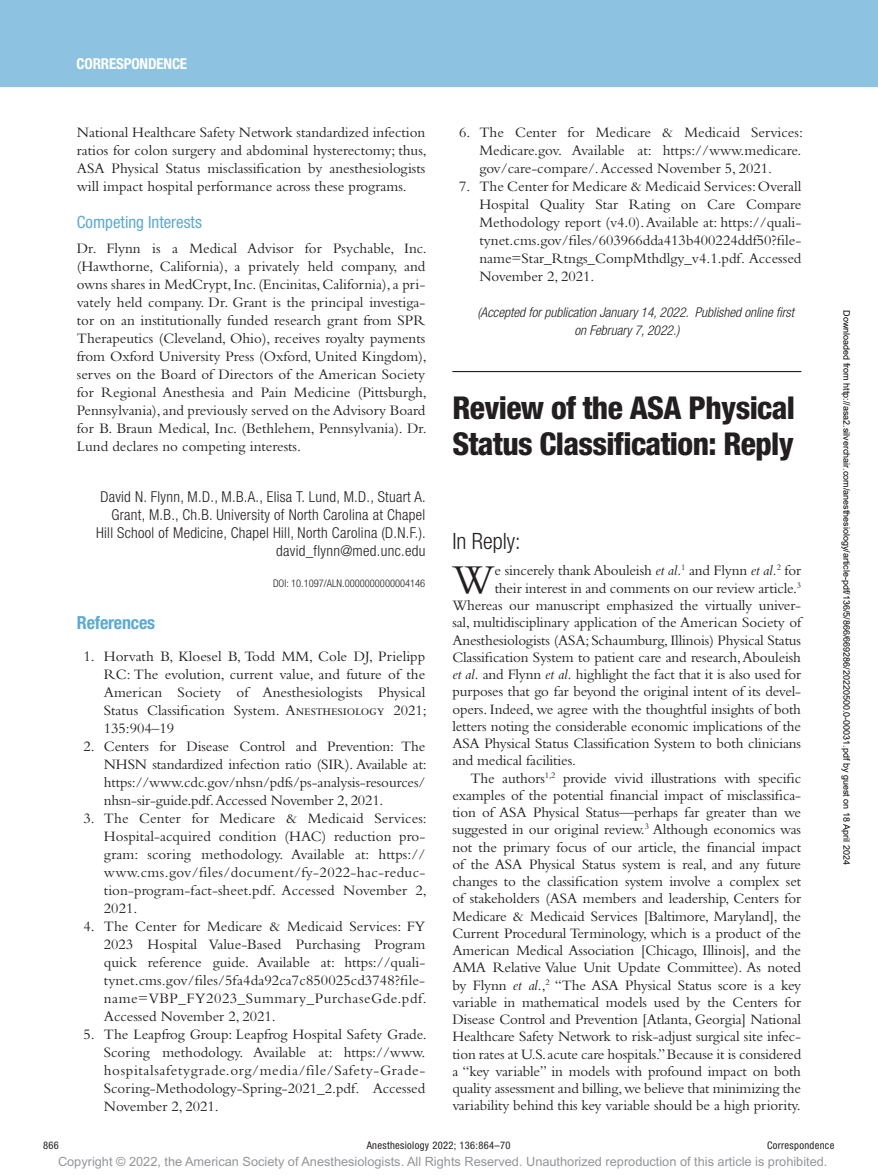
<style>
.page{position:relative;width:878px;height:1175px;background:#fff}
.page>*{position:absolute;margin:0;border:0;box-sizing:border-box;transform-origin:0 0}
.t1{font:42.75px "Bembo Std";color:#231f20}
.t2{font:800 condensed 31.5px/36px "Helvetica Neue LT Std";letter-spacing:-.02em;color:#231f20}
.t3{font:300 condensed 22.5px "Helvetica Neue LT Std";color:#231f20}
.t4{font:700 condensed 18px "Helvetica Neue LT Std";letter-spacing:-.01em;color:#5caad4}
.t5{font:condensed 16.8px "Helvetica Neue LT Std";color:#5caad4}
.t6{font:15px/18px "Bembo Std";letter-spacing:-.01em;color:#231f20;text-align:justify}
.t7{font:300 condensed 15px/18px "Helvetica Neue LT Std";letter-spacing:.02em;color:#231f20;text-align:right}
.t8{font:700 condensed 15px "Helvetica Neue LT Std";letter-spacing:-.01em;color:#fff}
.t9{font:italic 300 condensed 13.5px/18px "Helvetica Neue LT Std";color:#231f20}
.t10{font:12.75px "Arial MT Std";color:#939598}
.t11{font:condensed 10.5px "Helvetica Neue LT Std";letter-spacing:.03em;color:#231f20}
.t12{font:300 condensed 10.5px "Helvetica Neue LT Std";color:#231f20}
.t13{font:9px "Arial";color:#000}
.s1{font-style:italic}
</style>
<div class="page">
<div style="left:0;top:0;width:878px;height:86px;background:#8dc3e0"></div>
<hr style="left:452px;top:371px;width:349px;height:1px;background:#231f20">
<p class="t8" style="left:77px;top:54px;width:112px">CORRESPONDENCE</p>
<p class="t6" style="left:77px;top:123px;width:351px">National Healthcare Safety Network standardized infection ratios for colon surgery and abdominal hysterectomy; thus, ASA Physical Status misclassification by anesthesiologists will impact hospital performance across these programs.</p>
<p class="t5" style="left:77px;top:213px;width:126px">Competing Interests</p>
<p class="t6" style="left:77px;top:239px;width:351px">Dr. Flynn is a Medical Advisor for Psychable, Inc. (Hawthorne, California), a privately held company, and owns shares in MedCrypt, Inc. (Encinitas, California), a pri&shy;vately held company. Dr. Grant is the principal investiga&shy;tor on an institutionally funded research grant from SPR Therapeutics (Cleveland, Ohio), receives royalty payments from Oxford University Press (Oxford, United Kingdom), serves on the Board of Directors of the American Society for Regional Anesthesia and Pain Medicine (Pittsburgh, Pennsylvania), and previously served on the Advisory Board for B. Braun Medical, Inc. (Bethlehem, Pennsylvania). Dr.<br>Lund declares no competing interests.</p>
<p class="t7" style="left:96px;top:488px;width:331px">David N. Flynn, M.D., M.B.A., Elisa T. Lund, M.D., Stuart A.<br>Grant, M.B., Ch.B. University of North Carolina at Chapel Hill School of Medicine, Chapel Hill, North Carolina (D.N.F.). david_flynn@med.unc.edu</p>
<p class="t12" style="left:273px;top:577px;width:154px">DOI: 10.1097/ALN.0000000000004146</p>
<p class="t4" style="left:77px;top:611px;width:80px">References</p>
<p class="t6" style="left:104px;top:647px;width:324px;text-indent:-20px">1. Horvath B, Kloesel B, Todd MM, Cole DJ, Prielipp RC: The evolution, current value, and future of the American Society of Anesthesiologists Physical Status Classification System. Anesthesiology 2021; 135:904–19</p>
<p class="t6" style="left:104px;top:737px;width:324px;text-indent:-20px">2. Centers for Disease Control and Prevention: The NHSN standardized infection ratio (SIR). Available at: https://www.cdc.gov/nhsn/pdfs/ps-analysis-resources/ nhsn-sir-guide.pdf. Accessed November 2, 2021.</p>
<p class="t6" style="left:104px;top:809px;width:324px;text-indent:-20px">3. The Center for Medicare &amp; Medicaid Services:<br>Hospital-acquired condition (HAC) reduction pro&shy;gram: scoring methodology. Available at: https:// www.cms.gov/files/document/fy-2022-hac-reduc&shy;tion-program-fact-sheet.pdf. Accessed November 2, 2021.</p>
<p class="t6" style="left:104px;top:917px;width:324px;text-indent:-20px">4. The Center for Medicare &amp; Medicaid Services: FY 2023 Hospital Value-Based Purchasing Program quick reference guide. Available at: https://quali&shy;tynet.cms.gov/files/5fa4da92ca7c850025cd3748?file&shy;name=VBP_FY2023_Summary_PurchaseGde.pdf.<br>Accessed November 2, 2021.</p>
<p class="t6" style="left:104px;top:1025px;width:324px;text-indent:-20px">5. The Leapfrog Group: Leapfrog Hospital Safety Grade.<br>Scoring methodology. Available at: https://www. hospitalsafetygrade.org/media/file/Safety-Grade-Scoring-Methodology-Spring-2021_2.pdf. Accessed November 2, 2021.</p>
<p class="t6" style="left:479px;top:123px;width:325px;text-indent:-20px">6. The Center for Medicare &amp; Medicaid Services:<br>Medicare.gov. Available at: https://www.medicare. gov/care-compare/. Accessed November 5, 2021.</p>
<p class="t6" style="left:479px;top:177px;width:323px;text-indent:-20px">7. The Center for Medicare &amp; Medicaid Services: Overall Hospital Quality Star Rating on Care Compare Methodology report (v4.0). Available at: https://quali&shy;tynet.cms.gov/files/603966dda413b400224ddf50?file&shy;name=Star_Rtngs_CompMthdlgy_v4.1.pdf. Accessed November 2, 2021.</p>
<p class="t9" style="left:574px;top:303px;width:221px;text-indent:-97px">(Accepted for publication January 14, 2022. Published online first on February 7, 2022.)</p>
<h2 class="t2" style="left:452px;top:390px;width:344px">Review of the ASA Physical<br>Status Classification: Reply</h2>
<h3 class="t3" style="left:452px;top:528px;width:70px">In Reply:</h3>
<h1 class="t1" style="left:452px;top:554px;width:44px">W</h1>
<p class="t6" style="left:494px;top:561px;width:308px">e sincerely thank Abouleish <span class="s1">et al.</span><sup>1</sup> and Flynn <span class="s1">et al.</span><sup>2</sup> for</p>
<p class="t6" style="left:494px;top:579px;width:308px">their interest in and comments on our review article.<sup>3</sup></p>
<p class="t6" style="left:452px;top:596px;width:350px">Whereas our manuscript emphasized the virtually univer-</p>
<p class="t6" style="left:452px;top:613px;width:350px">sal, multidisciplinary application of the American Society of</p>
<p class="t6" style="left:452px;top:630px;width:350px">Anesthesiologists (ASA; Schaumburg, Illinois) Physical Status</p>
<p class="t6" style="left:452px;top:648px;width:350px">Classification System to patient care and research, Abouleish</p>
<p class="t6" style="left:452px;top:665px;width:350px"><span class="s1">et al.</span> and Flynn <span class="s1">et al.</span> highlight the fact that it is also used for</p>
<p class="t6" style="left:452px;top:682px;width:350px">purposes that go far beyond the original intent of its devel-</p>
<p class="t6" style="left:452px;top:699px;width:350px">opers. Indeed, we agree with the thoughtful insights of both</p>
<p class="t6" style="left:452px;top:717px;width:350px">letters noting the considerable economic implications of the</p>
<p class="t6" style="left:452px;top:734px;width:350px">ASA Physical Status Classification System to both clinicians</p>
<p class="t6" style="left:452px;top:751px;width:125px">and medical facilities.</p>
<p class="t6" style="left:470px;top:768px;width:332px">The authors<sup>1,2</sup> provide vivid illustrations with specific</p>
<p class="t6" style="left:452px;top:786px;width:350px">examples of the potential financial impact of misclassifica-</p>
<p class="t6" style="left:452px;top:803px;width:350px">tion of ASA Physical Status—perhaps far greater than we</p>
<p class="t6" style="left:452px;top:820px;width:350px">suggested in our original review.<sup>3</sup> Although economics was</p>
<p class="t6" style="left:452px;top:837px;width:350px">not the primary focus of our article, the financial impact</p>
<p class="t6" style="left:452px;top:855px;width:350px">of the ASA Physical Status system is real, and any future</p>
<p class="t6" style="left:452px;top:872px;width:350px">changes to the classification system involve a complex set</p>
<p class="t6" style="left:452px;top:889px;width:350px">of stakeholders (ASA members and leadership, Centers for</p>
<p class="t6" style="left:452px;top:906px;width:350px">Medicare &amp; Medicaid Services [Baltimore, Maryland], the</p>
<p class="t6" style="left:452px;top:924px;width:350px">Current Procedural Terminology, which is a product of the</p>
<p class="t6" style="left:452px;top:941px;width:350px">American Medical Association [Chicago, Illinois], and the</p>
<p class="t6" style="left:452px;top:958px;width:350px">AMA Relative Value Unit Update Committee). As noted</p>
<p class="t6" style="left:452px;top:975px;width:350px">by Flynn <span class="s1">et al.</span>,<sup>2</sup> “The ASA Physical Status score is a key</p>
<p class="t6" style="left:452px;top:993px;width:350px">variable in mathematical models used by the Centers for</p>
<p class="t6" style="left:452px;top:1010px;width:350px">Disease Control and Prevention [Atlanta, Georgia] National</p>
<p class="t6" style="left:452px;top:1027px;width:350px">Healthcare Safety Network to risk-adjust surgical site infec-</p>
<p class="t6" style="left:452px;top:1044px;width:350px">tion rates at U.S. acute care hospitals.” Because it is considered</p>
<p class="t6" style="left:452px;top:1062px;width:350px">a “key variable” in models with profound impact on both</p>
<p class="t6" style="left:452px;top:1079px;width:350px">quality assessment and billing, we believe that minimizing the</p>
<p class="t6" style="left:452px;top:1096px;width:350px">variability behind this key variable should be a high priority.</p>
<p class="t13" style="left:850px;top:310px;width:556px;rotate:90deg">Downloaded from http://asa2.silverchair.com/anesthesiology/article-pdf/136/5/866/669286/20220500.0-00031.pdf by guest on 18 April 2024</p>
<p class="t11" style="left:43px;top:1139px;width:17px">866</p>
<p class="t11" style="left:367px;top:1139px;width:145px">Anesthesiology 2022; 136:864–70</p>
<p class="t11" style="left:767px;top:1139px;width:69px">Correspondence</p>
<p class="t10" style="left:58px;top:1154px;width:771px">Copyright © 2022, the American Society of Anesthesiologists. All Rights Reserved. Unauthorized reproduction of this article is prohibited.</p>
</div>
